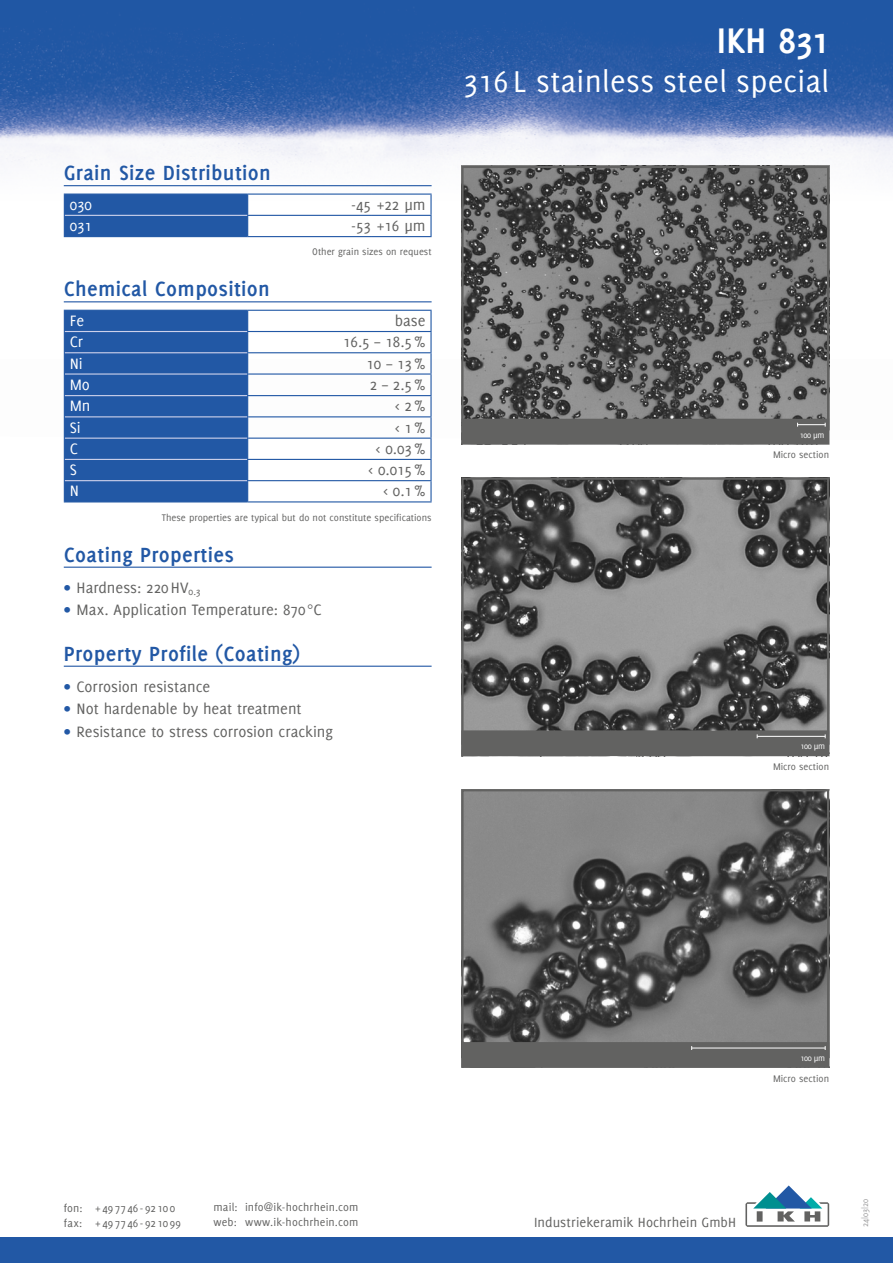
<style>
.page{position:relative;width:893px;height:1263px;background:#fff}
.page>*{position:absolute;margin:0;border:0;box-sizing:border-box;transform-origin:0 0}
.t1{font:700 39px "Delicious";letter-spacing:-.005em;color:#fff}
.t2{font:33px "Delicious";letter-spacing:.01em;color:#fff}
.t3{font:700 22.5px "Delicious";letter-spacing:.015em;color:#2258a5}
.t4{font:16.5px "Delicious";color:#626261}
.t5{font:16.5px "Delicious";color:#fff}
.t6{font:14.55px "Delicious";letter-spacing:.005em;color:#626261}
.t7{font:12px/15px "Delicious";letter-spacing:.01em;color:#626261}
.t8{font:10.5px "Delicious";color:#626261}
.t9{font:9px "Delicious";letter-spacing:-.04em;color:#fff}
.t10{font:9px "Delicious";color:#9c9c9d}
.s1{color:#2258a5}
</style>
<div class="page">
<div style="left:0;top:1237px;width:893px;height:26px;background:#2258a5"></div>
<img style="left:0;top:0;width:893px;height:440px">
<div style="left:0;top:147px;width:893px;height:211px;background:#fff"></div>
<img style="left:464px;top:169px;width:362px;height:250px">
<div style="left:461px;top:166px;width:368px;height:278px;border:2px solid #626261"></div>
<img style="left:464px;top:480px;width:362px;height:250px">
<div style="left:461px;top:477px;width:368px;height:279px;border:2px solid #626261"></div>
<img style="left:464px;top:792px;width:362px;height:250px">
<div style="left:461px;top:789px;width:368px;height:279px;border:2px solid #626261"></div>
<div style="left:461px;top:419px;width:368px;height:25px;background:#626261"></div>
<div style="left:461px;top:730px;width:368px;height:26px;background:#626261;border:2px solid #626261"></div>
<div style="left:461px;top:1042px;width:368px;height:26px;background:#626261"></div>
<svg style="left:797px;top:423px;width:29px;height:4px"></svg>
<hr style="left:757px;top:736px;width:68px;height:1px;background:#fff">
<hr style="left:692px;top:1047px;width:133px;height:1px;background:#fff">
<hr style="left:64px;top:185px;width:368px;height:1px;background:#2258a5">
<hr style="left:247px;top:215px;width:124px;height:1px;background:#2258a5">
<hr style="left:371px;top:215px;width:61px;height:1px;background:#2258a5">
<hr style="left:248px;top:194px;width:123px;height:1px;background:#2258a5">
<hr style="left:371px;top:194px;width:61px;height:1px;background:#2258a5">
<hr style="left:430px;top:195px;width:2px;height:20px;background:#2258a5">
<div style="left:64px;top:194px;width:184px;height:42px;background:#2258a5"></div>
<hr style="left:430px;top:216px;width:2px;height:20px;background:#2258a5">
<hr style="left:64px;top:236px;width:184px;height:1px;background:#2258a5">
<hr style="left:248px;top:236px;width:123px;height:1px;background:#2258a5">
<hr style="left:371px;top:236px;width:61px;height:1px;background:#2258a5">
<hr style="left:64px;top:301px;width:368px;height:1px;background:#2258a5">
<hr style="left:247px;top:331px;width:185px;height:1px;background:#2258a5">
<hr style="left:247px;top:352px;width:185px;height:1px;background:#2258a5">
<hr style="left:247px;top:373px;width:185px;height:2px;background:#2258a5">
<hr style="left:247px;top:395px;width:185px;height:1px;background:#2258a5">
<hr style="left:247px;top:416px;width:185px;height:1px;background:#2258a5">
<hr style="left:247px;top:438px;width:185px;height:1px;background:#2258a5">
<hr style="left:247px;top:459px;width:185px;height:1px;background:#2258a5">
<hr style="left:247px;top:480px;width:185px;height:1px;background:#2258a5">
<hr style="left:248px;top:501px;width:184px;height:1px;background:#2258a5">
<hr style="left:248px;top:310px;width:184px;height:1px;background:#2258a5">
<hr style="left:430px;top:311px;width:2px;height:20px;background:#2258a5">
<hr style="left:430px;top:332px;width:2px;height:20px;background:#2258a5">
<hr style="left:430px;top:353px;width:2px;height:20px;background:#2258a5">
<hr style="left:430px;top:375px;width:2px;height:20px;background:#2258a5">
<hr style="left:430px;top:396px;width:2px;height:20px;background:#2258a5">
<hr style="left:430px;top:417px;width:2px;height:21px;background:#2258a5">
<hr style="left:430px;top:439px;width:2px;height:20px;background:#2258a5">
<hr style="left:430px;top:460px;width:2px;height:20px;background:#2258a5">
<svg style="left:64px;top:310px;width:184px;height:191px;background:#2a5da8"></svg>
<hr style="left:430px;top:481px;width:2px;height:20px;background:#2258a5">
<hr style="left:64px;top:501px;width:184px;height:1px;background:#2258a5">
<hr style="left:64px;top:567px;width:368px;height:1px;background:#2258a5">
<hr style="left:64px;top:666px;width:368px;height:1px;background:#2258a5">
<svg style="left:745px;top:1185px;width:84px;height:42px"></svg>
<h3 class="t3" style="left:64px;top:160px;width:209px">Grain Size Distribution</h3>
<p class="t5" style="left:70px;top:195px;width:24px">030</p>
<p class="t4" style="left:351px;top:195px;width:76px">-45 +22 µm</p>
<p class="t5" style="left:70px;top:216px;width:24px">031</p>
<p class="t4" style="left:351px;top:216px;width:76px">-53 +16 µm</p>
<p class="t8" style="left:312px;top:246px;width:121px">Other grain sizes on request</p>
<h3 class="t3" style="left:64px;top:276px;width:208px">Chemical Composition</h3>
<p class="t5" style="left:70px;top:311px;width:16px">Fe</p>
<p class="t4" style="left:395px;top:311px;width:32px">base</p>
<p class="t5" style="left:70px;top:333px;width:15px">Cr</p>
<p class="t4" style="left:343px;top:333px;width:84px">16.5 – 18.5%</p>
<p class="t5" style="left:70px;top:354px;width:15px">Ni</p>
<p class="t4" style="left:367px;top:354px;width:61px">10 – 13%</p>
<p class="t5" style="left:70px;top:375px;width:22px">Mo</p>
<p class="t4" style="left:370px;top:375px;width:57px">2 – 2.5%</p>
<p class="t5" style="left:70px;top:397px;width:22px">Mn</p>
<p class="t4" style="left:395px;top:397px;width:32px">&lt; 2%</p>
<p class="t5" style="left:70px;top:418px;width:13px">Si</p>
<p class="t4" style="left:395px;top:418px;width:32px">&lt; 1%</p>
<p class="t5" style="left:70px;top:439px;width:10px">C</p>
<p class="t4" style="left:376px;top:439px;width:52px">&lt; 0.03%</p>
<p class="t5" style="left:70px;top:460px;width:9px">S</p>
<p class="t4" style="left:368px;top:460px;width:59px">&lt; 0.015%</p>
<p class="t5" style="left:70px;top:482px;width:11px">N</p>
<p class="t4" style="left:383px;top:482px;width:44px">&lt; 0.1%</p>
<p class="t8" style="left:162px;top:511px;width:271px">These properties are typical but do not constitute specifications</p>
<h3 class="t3" style="left:64px;top:541px;width:172px">Coating Properties</h3>
<p class="t4" style="left:64px;top:578px;width:138px"><span class="s1">•</span> Hardness: 220HV<sub>0.3</sub></p>
<p class="t4" style="left:64px;top:601px;width:259px"><span class="s1">•</span> Max. Application Temperature: 870 °C</p>
<h3 class="t3" style="left:64px;top:640px;width:238px">Property Profile (Coating)</h3>
<p class="t4" style="left:64px;top:677px;width:148px"><span class="s1">•</span> Corrosion resistance</p>
<p class="t4" style="left:64px;top:700px;width:239px"><span class="s1">•</span> Not hardenable by heat treatment</p>
<p class="t4" style="left:64px;top:722px;width:271px"><span class="s1">•</span> Resistance to stress corrosion cracking</p>
<h1 class="t1" style="left:717px;top:18px;width:114px">IKH 831</h1>
<h2 class="t2" style="left:463px;top:63px;width:368px">316 L stainless steel special</h2>
<p class="t9" style="left:800px;top:430px;width:26px">100 µm</p>
<p class="t8" style="left:773px;top:449px;width:58px">Micro section</p>
<p class="t9" style="left:800px;top:741px;width:26px">100 µm</p>
<p class="t8" style="left:773px;top:761px;width:58px">Micro section</p>
<p class="t9" style="left:800px;top:1053px;width:26px">100 µm</p>
<p class="t8" style="left:773px;top:1072px;width:58px">Micro section</p>
<p class="t7" style="left:64px;top:1200px;width:119px">fon: +497746-92100 fax: +497746-921099</p>
<p class="t7" style="left:214px;top:1200px;width:146px">mail: info@ik-hochrhein.com web: www.ik-hochrhein.com</p>
<p class="t10" style="left:860px;top:1227px;width:30px;rotate:-90deg">24|03|20</p>
<p class="t6" style="left:534px;top:1214px;width:204px">Industriekeramik Hochrhein GmbH</p>
</div>
